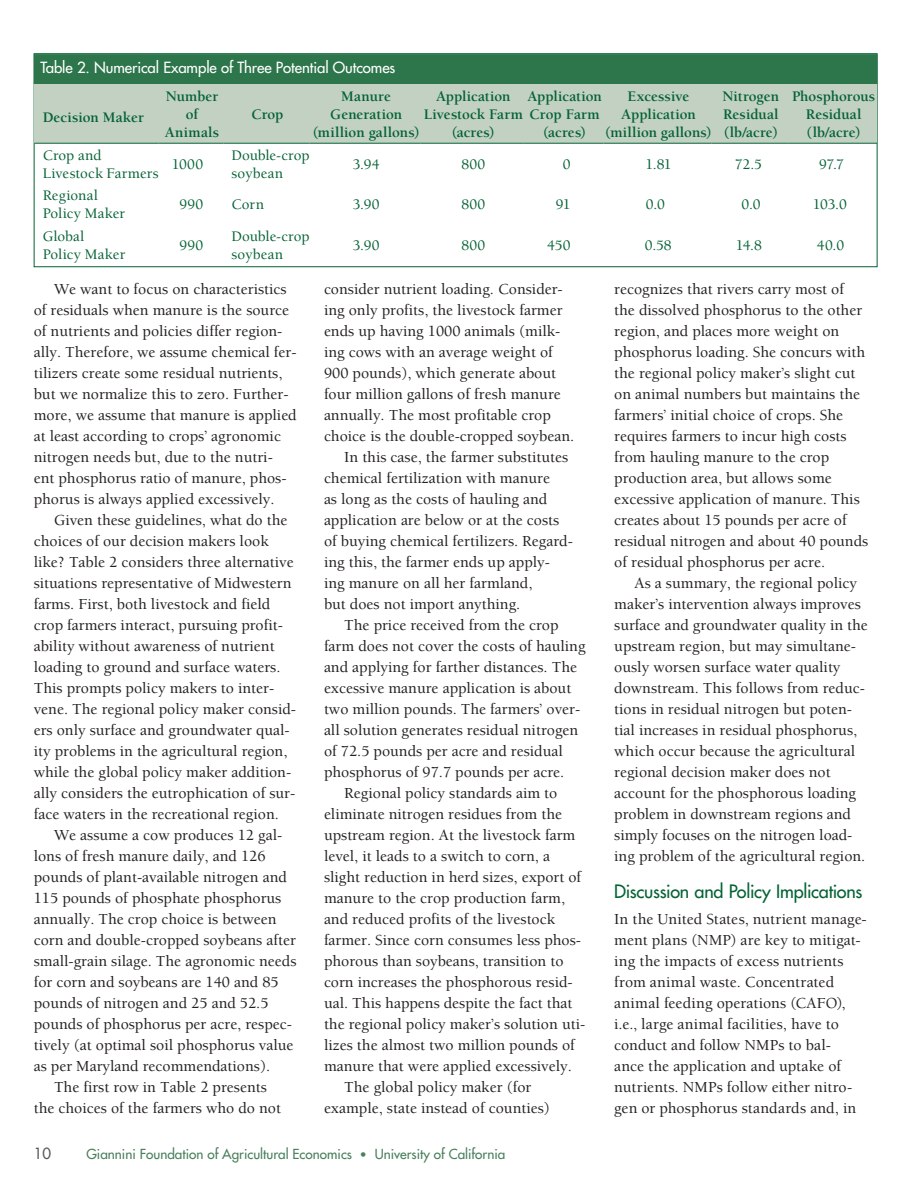
<style>
.page{position:relative;width:918px;height:1188px;background:#fff}
.page>*{position:absolute;margin:0;border:0;box-sizing:border-box;transform-origin:0 0}
.t1{font:500 18px "Futura Std";letter-spacing:-.015em;color:#056235}
.t2{font:500 15.75px/21px "Berkeley Std";color:#231f20}
.t3{font:700 15px/18px "Berkeley Std";color:#056235;text-align:center}
.t4{font:500 15px/22.5px "Berkeley Std";letter-spacing:.005em;color:#056235}
.t5{font:500 15px "Futura Std";letter-spacing:-.005em;color:#fff}
.t6{font:500 15px "Futura Std";color:#57585a}
.t7{font:500 13.5px "Futura Std";color:#4a805c}
.s1{font-size:12px}
</style>
<div class="page">
<div style="left:34px;top:54px;width:844px;height:30px;background:#2d764c"></div>
<div style="left:35px;top:85px;width:124px;height:58px;background:#c2d1c2"></div>
<div style="left:159px;top:85px;width:64px;height:58px;background:#c2d1c2"></div>
<div style="left:223px;top:85px;width:86px;height:58px;background:#c2d1c2"></div>
<div style="left:309px;top:85px;width:112px;height:58px;background:#c2d1c2"></div>
<div style="left:421px;top:85px;width:103px;height:58px;background:#c2d1c2"></div>
<div style="left:524px;top:85px;width:79px;height:58px;background:#c2d1c2"></div>
<div style="left:603px;top:85px;width:108px;height:58px;background:#c2d1c2"></div>
<div style="left:711px;top:85px;width:77px;height:58px;background:#c2d1c2"></div>
<div style="left:788px;top:85px;width:89px;height:58px;background:#c2d1c2"></div>
<hr style="left:35px;top:143px;width:124px;height:1px;background:#056235">
<hr style="left:159px;top:143px;width:64px;height:1px;background:#056235">
<hr style="left:223px;top:143px;width:86px;height:1px;background:#056235">
<hr style="left:309px;top:143px;width:112px;height:1px;background:#056235">
<hr style="left:421px;top:143px;width:103px;height:1px;background:#056235">
<hr style="left:524px;top:143px;width:79px;height:1px;background:#056235">
<hr style="left:603px;top:143px;width:108px;height:1px;background:#056235">
<hr style="left:711px;top:143px;width:77px;height:1px;background:#056235">
<hr style="left:788px;top:143px;width:89px;height:1px;background:#056235">
<p class="t5" style="left:40px;top:58px;width:356px">Table 2. Numerical Example of Three Potential Outcomes</p>
<p class="t3" style="left:43px;top:109px;width:103px">Decision Maker</p>
<p class="t3" style="left:165px;top:88px;width:56px">Number of<br>Animals</p>
<p class="t3" style="left:313px;top:88px;width:108px">Manure<br>Generation (million gallons)</p>
<p class="t3" style="left:436px;top:88px;width:76px">Application</p>
<p class="t3" style="left:527px;top:88px;width:76px">Application</p>
<p class="t3" style="left:544px;top:124px;width:44px">(acres)</p>
<p class="t3" style="left:606px;top:88px;width:107px">Excessive<br>Application (million gallons)</p>
<p class="t3" style="left:723px;top:88px;width:58px;text-align:justify">Nitrogen Residual (lb/acre)</p>
<p class="t3" style="left:792px;top:88px;width:85px">Phosphorous<br>Residual (lb/acre)</p>
<p class="t3" style="left:424px;top:106px;width:178px">Livestock Farm Crop Farm</p>
<p class="t3" style="left:452px;top:124px;width:44px">(acres)</p>
<p class="t3" style="left:251px;top:106px;width:34px">Crop</p>
<p class="t4" style="left:43px;top:144px;width:60px">Crop and</p>
<p class="t4" style="left:232px;top:144px;width:79px">Double-crop</p>
<p class="t4" style="left:172px;top:153px;width:33px">1000</p>
<p class="t4" style="left:43px;top:162px;width:117px">Livestock Farmers</p>
<p class="t4" style="left:232px;top:162px;width:53px">soybean</p>
<p class="t4" style="left:43px;top:185px;width:57px">Regional</p>
<p class="t4" style="left:179px;top:194px;width:25px">990</p>
<p class="t4" style="left:232px;top:194px;width:34px">Corn</p>
<p class="t4" style="left:43px;top:203px;width:84px">Policy Maker<br>Global</p>
<p class="t4" style="left:232px;top:225px;width:79px">Double-crop</p>
<p class="t4" style="left:179px;top:234px;width:25px">990</p>
<p class="t4" style="left:43px;top:243px;width:84px">Policy Maker</p>
<p class="t4" style="left:232px;top:243px;width:53px">soybean</p>
<p class="t2" style="left:34px;top:279px;width:265px;text-indent:20px">We want to focus on characteristics of residuals when manure is the source of nutrients and policies differ region&shy;ally. Therefore, we assume chemical fer&shy;tilizers create some residual nutrients, but we normalize this to zero. Further&shy;more, we assume that manure is applied at least according to crops’ agronomic nitrogen needs but, due to the nutri&shy;ent phosphorus ratio of manure, phos&shy;phorus is always applied excessively.</p>
<p class="t2" style="left:34px;top:510px;width:264px;text-indent:20px">Given these guidelines, what do the choices of our decision makers look like? Table 2 considers three alternative situations representative of Midwestern farms. First, both livestock and field crop farmers interact, pursuing profit&shy;ability without awareness of nutrient loading to ground and surface waters.<br>This prompts policy makers to inter&shy;vene. The regional policy maker consid&shy;ers only surface and groundwater qual&shy;ity problems in the agricultural region, while the global policy maker addition&shy;ally considers the eutrophication of sur&shy;face waters in the recreational region.</p>
<p class="t2" style="left:34px;top:825px;width:264px;text-indent:20px">We assume a cow produces 12 gal&shy;lons of fresh manure daily, and 126 pounds of plant-available nitrogen and 115 pounds of phosphate phosphorus annually. The crop choice is between corn and double-cropped soybeans after small-grain silage. The agronomic needs for corn and soybeans are 140 and 85 pounds of nitrogen and 25 and 52.5 pounds of phosphorus per acre, respec&shy;tively (at optimal soil phosphorus value as per Maryland recommendations).</p>
<p class="t2" style="left:34px;top:1077px;width:249px;text-align:center">The first row in Table 2 presents<br>the choices of the farmers who do not</p>
<p class="t4" style="left:353px;top:153px;width:28px">3.94</p>
<p class="t4" style="left:461px;top:153px;width:26px">800</p>
<p class="t4" style="left:563px;top:153px;width:9px">0</p>
<p class="t4" style="left:353px;top:194px;width:28px">3.90</p>
<p class="t4" style="left:461px;top:194px;width:26px">800</p>
<p class="t4" style="left:556px;top:194px;width:16px">91</p>
<p class="t4" style="left:353px;top:234px;width:28px">3.90</p>
<p class="t4" style="left:461px;top:234px;width:26px">800</p>
<p class="t4" style="left:547px;top:234px;width:25px">450</p>
<p class="t2" style="left:324px;top:279px;width:252px">consider nutrient loading. Consider&shy;ing only profits, the livestock farmer ends up having 1000 animals (milk&shy;ing cows with an average weight of 900 pounds), which generate about four million gallons of fresh manure annually. The most profitable crop choice is the double-cropped soybean.</p>
<p class="t2" style="left:324px;top:447px;width:251px;text-indent:20px">In this case, the farmer substitutes chemical fertilization with manure<br>as long as the costs of hauling and application are below or at the costs of buying chemical fertilizers. Regard&shy;ing this, the farmer ends up apply&shy;ing manure on all her farmland,<br>but does not import anything.</p>
<p class="t2" style="left:324px;top:615px;width:263px;text-indent:20px">The price received from the crop farm does not cover the costs of hauling and applying for farther distances. The excessive manure application is about two million pounds. The farmers’ over&shy;all solution generates residual nitrogen of 72.5 pounds per acre and residual phosphorus of 97.7 pounds per acre.</p>
<p class="t2" style="left:324px;top:783px;width:263px;text-indent:20px">Regional policy standards aim to eliminate nitrogen residues from the upstream region. At the livestock farm level, it leads to a switch to corn, a slight reduction in herd sizes, export of manure to the crop production farm, and reduced profits of the livestock farmer. Since corn consumes less phos&shy;phorous than soybeans, transition to corn increases the phosphorous resid&shy;ual. This happens despite the fact that the regional policy maker’s solution uti&shy;lizes the almost two million pounds of manure that were applied excessively.</p>
<p class="t2" style="left:324px;top:1077px;width:228px;text-align:center">The global policy maker (for example, state instead of counties)</p>
<p class="t6" style="left:34px;top:1144px;width:19px">10</p>
<p class="t7" style="left:86px;top:1145px;width:421px">Giannini Foundation of Agricultural Economics <span class="s1">•</span> University of California</p>
<p class="t4" style="left:646px;top:153px;width:28px">1.81</p>
<p class="t4" style="left:735px;top:153px;width:29px">72.5</p>
<p class="t4" style="left:819px;top:153px;width:26px">97.7</p>
<p class="t4" style="left:646px;top:194px;width:21px">0.0</p>
<p class="t4" style="left:742px;top:194px;width:21px">0.0</p>
<p class="t4" style="left:813px;top:194px;width:35px">103.0</p>
<p class="t4" style="left:645px;top:234px;width:28px">0.58</p>
<p class="t4" style="left:736px;top:234px;width:27px">14.8</p>
<p class="t4" style="left:817px;top:234px;width:29px">40.0</p>
<p class="t2" style="left:614px;top:279px;width:256px">recognizes that rivers carry most of the dissolved phosphorus to the other region, and places more weight on phosphorus loading. She concurs with the regional policy maker’s slight cut on animal numbers but maintains the farmers’ initial choice of crops. She requires farmers to incur high costs from hauling manure to the crop production area, but allows some excessive application of manure. This creates about 15 pounds per acre of residual nitrogen and about 40 pounds of residual phosphorus per acre.</p>
<p class="t2" style="left:614px;top:573px;width:255px;text-indent:20px">As a summary, the regional policy maker’s intervention always improves surface and groundwater quality in the upstream region, but may simultane&shy;ously worsen surface water quality downstream. This follows from reduc&shy;tions in residual nitrogen but poten&shy;tial increases in residual phosphorus, which occur because the agricultural regional decision maker does not account for the phosphorous loading problem in downstream regions and simply focuses on the nitrogen load&shy;ing problem of the agricultural region.</p>
<p class="t1" style="left:614px;top:880px;width:250px">Discussion and Policy Implications</p>
<p class="t2" style="left:614px;top:909px;width:254px">In the United States, nutrient manage&shy;ment plans (NMP) are key to mitigat&shy;ing the impacts of excess nutrients from animal waste. Concentrated animal feeding operations (CAFO), i.e., large animal facilities, have to conduct and follow NMPs to bal-<br>ance the application and uptake of nutrients. NMPs follow either nitro&shy;gen or phosphorus standards and, in</p>
</div>
